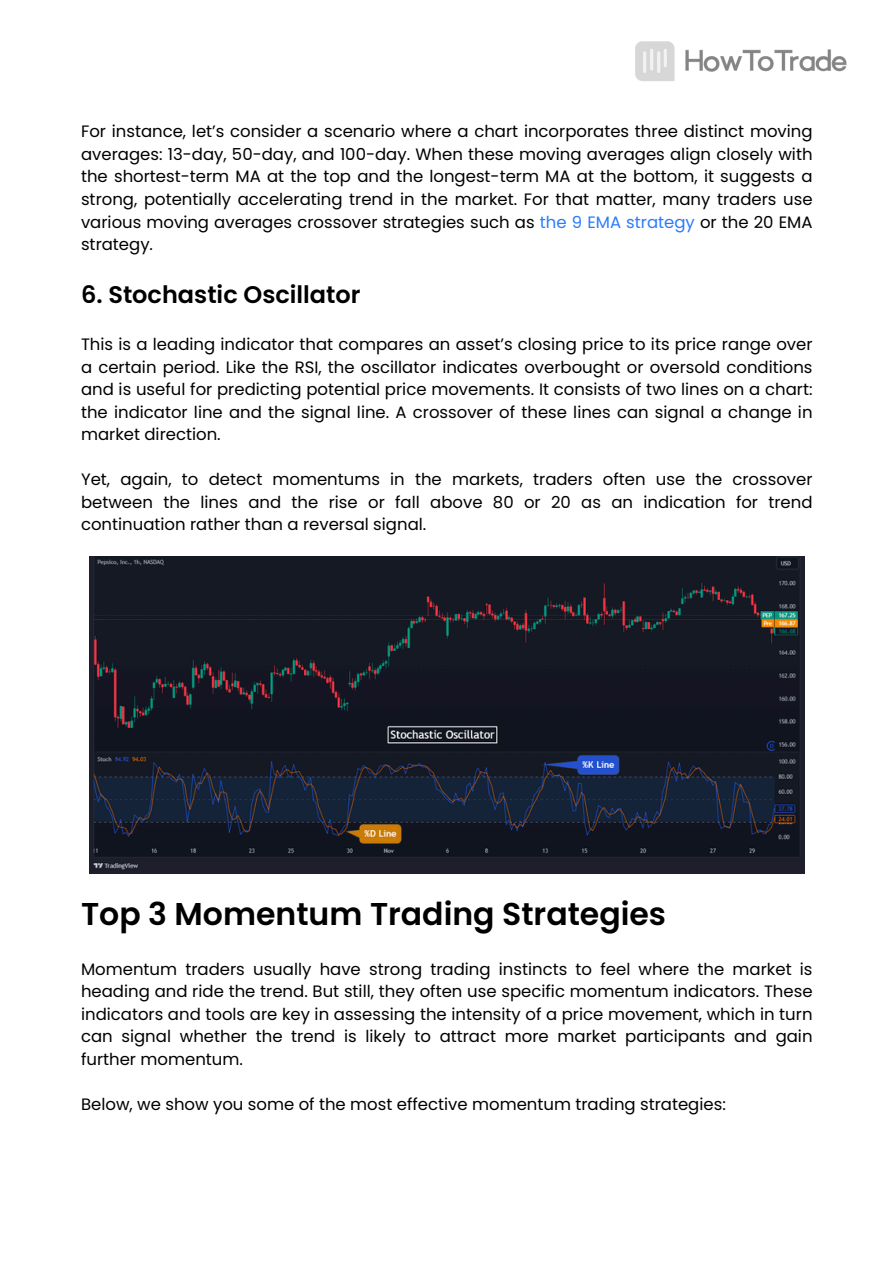
<style>
.page{position:relative;width:894px;height:1264px;background:#fff}
.page>*{position:absolute;margin:0;border:0;box-sizing:border-box;transform-origin:0 0}
.t1{font:600 31.5px "Poppins";color:#000}
.t2{font:600 24px "Poppins";color:#000}
.t3{font:16.5px/22.5px "Poppins";color:#000;text-align:justify}
.s1{color:#2c7bfd}
</style>
<div class="page">
<img style="left:635px;top:42px;width:211px;height:39px">
<img style="left:89px;top:556px;width:715px;height:317px">
<p class="t3" style="left:81px;top:120px;width:732px">For instance, let’s consider a scenario where a chart incorporates three distinct moving averages: 13-day, 50-day, and 100-day. When these moving averages align closely with the shortest-term MA at the top and the longest-term MA at the bottom, it suggests a strong, potentially accelerating trend in the market. For that matter, many traders use various moving averages crossover strategies such as <span class="s1">the 9 EMA strategy</span> or the 20 EMA strategy.</p>
<h2 class="t2" style="left:81px;top:278px;width:281px">6. Stochastic Oscillator</h2>
<p class="t3" style="left:81px;top:333px;width:732px">This is a leading indicator that compares an asset’s closing price to its price range over a certain period. Like the RSI, the oscillator indicates overbought or oversold conditions and is useful for predicting potential price movements. It consists of two lines on a chart: the indicator line and the signal line. A crossover of these lines can signal a change in market direction.</p>
<p class="t3" style="left:81px;top:468px;width:732px">Yet, again, to detect momentums in the markets, traders often use the crossover between the lines and the rise or fall above 80 or 20 as an indication for trend continuation rather than a reversal signal.</p>
<p class="t1" style="left:81px;top:892px;width:586px">Top 3 Momentum Trading Strategies</p>
<h1 class="t3" style="left:81px;top:957px;width:732px">Momentum traders usually have strong trading instincts to feel where the market is heading and ride the trend. But still, they often use specific momentum indicators. These indicators and tools are key in assessing the intensity of a price movement, which in turn can signal whether the trend is likely to attract more market participants and gain further momentum.</h1>
<p class="t3" style="left:81px;top:1092px;width:646px">Below, we show you some of the most effective momentum trading strategies:</p>
</div>
